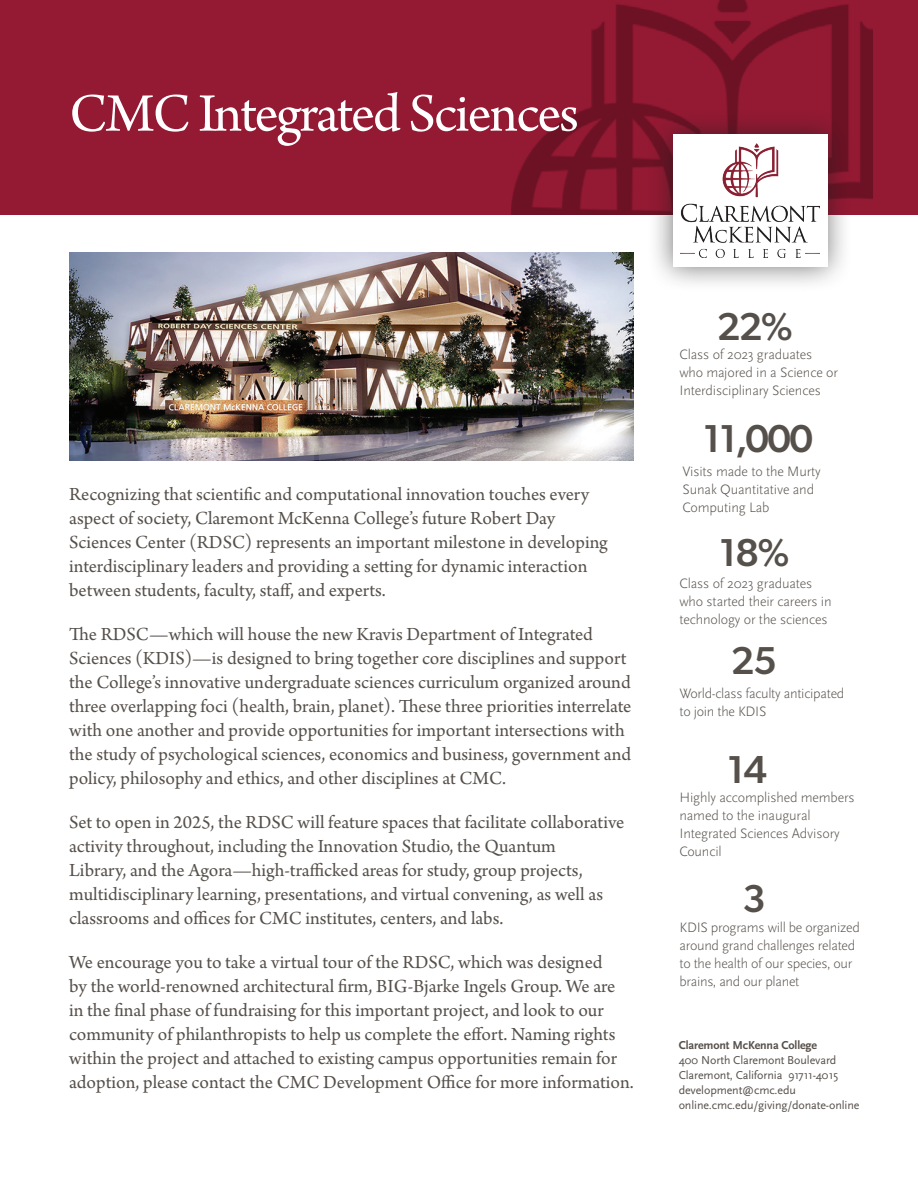
<style>
.page{position:relative;width:918px;height:1188px;background:#fff}
.page>*{position:absolute;margin:0;border:0;box-sizing:border-box;transform-origin:0 0}
.t1{font:57px "Arno Pro";letter-spacing:-.035em;color:#fff}
.t2{font:500 39px "Gibson";letter-spacing:-.04em;color:#56504b}
.t3{font:19.5px/24px "Arno Pro";color:#56504b}
.t4{font:300 14.25px/18px "Scala Sans Pro";letter-spacing:-.01em;color:#56504b}
.t5{font:12px/15px "Scala Sans Pro";letter-spacing:-.01em;color:#56504b}
.t6{font:700 12px "Scala Sans Pro";letter-spacing:-.01em;color:#56504b}
</style>
<div class="page">
<img style="left:69px;top:252px;width:565px;height:209px">
<div style="left:0;top:0;width:918px;height:215px;background:#941933"></div>
<img style="left:512px;top:0;width:360px;height:215px">
<div style="left:647px;top:109px;width:206px;height:183px;background:#201d1e;opacity:.6"></div>
<div style="left:673px;top:135px;width:155px;height:132px;background:#fff"></div>
<img style="left:681px;top:144px;width:138px;height:114px">
<h1 class="t1" style="left:69px;top:81px;width:511px">CMC Integrated Sciences</h1>
<p class="t3" style="left:69px;top:483px;width:540px">Recognizing that scientific and computational innovation touches every aspect of society, Claremont McKenna College’s future Robert Day Sciences Center (RDSC) represents an important milestone in developing interdisciplinary leaders and providing a setting for dynamic interaction between students, faculty, staff, and experts.</p>
<p class="t3" style="left:69px;top:623px;width:564px">The RDSC—which will house the new Kravis Department of Integrated Sciences (KDIS)—is designed to bring together core disciplines and support the College’s innovative undergraduate sciences curriculum organized around three overlapping foci (health, brain, planet). These three priorities interrelate with one another and provide opportunities for important intersections with the study of psychological sciences, economics and business, government and policy, philosophy and ethics, and other disciplines at CMC.</p>
<p class="t3" style="left:69px;top:811px;width:557px">Set to open in 2025, the RDSC will feature spaces that facilitate collaborative activity throughout, including the Innovation Studio, the Quantum<br>Library, and the Agora—high-trafficked areas for study, group projects, multidisciplinary learning, presentations, and virtual convening, as well as classrooms and offices for CMC institutes, centers, and labs.</p>
<p class="t3" style="left:69px;top:952px;width:566px">We encourage you to take a virtual tour of the RDSC, which was designed<br>by the world-renowned architectural firm, BIG-Bjarke Ingels Group. We are in the final phase of fundraising for this important project, and look to our community of philanthropists to help us complete the effort. Naming rights within the project and attached to existing campus opportunities remain for adoption, please contact the CMC Development Office for more information.</p>
<h2 class="t2" style="left:717px;top:303px;width:78px">22%</h2>
<p class="t4" style="left:679px;top:346px;width:160px">Class of 2023 graduates who majored in a Science or<br>Interdisciplinary Sciences</p>
<h2 class="t2" style="left:703px;top:415px;width:111px">11,000</h2>
<p class="t4" style="left:683px;top:463px;width:140px">Visits made to the Murty<br>Sunak Quantitative and<br>Computing Lab</p>
<h2 class="t2" style="left:719px;top:529px;width:72px">18%</h2>
<p class="t4" style="left:679px;top:574px;width:154px">Class of 2023 graduates who started their careers in technology or the sciences</p>
<h2 class="t2" style="left:731px;top:637px;width:47px">25</h2>
<p class="t4" style="left:679px;top:684px;width:166px">World-class faculty anticipated to join the KDIS</p>
<h2 class="t2" style="left:727px;top:747px;width:41px">14</h2>
<p class="t4" style="left:679px;top:789px;width:177px">Highly accomplished members named to the inaugural<br>Integrated Sciences Advisory<br>Council</p>
<h2 class="t2" style="left:742px;top:876px;width:25px">3</h2>
<p class="t4" style="left:679px;top:919px;width:182px">KDIS programs will be organized around grand challenges related to the health of our species, our brains, and our planet</p>
<p class="t6" style="left:679px;top:1038px;width:140px">Claremont McKenna College</p>
<p class="t5" style="left:679px;top:1052px;width:182px">400 North Claremont Boulevard<br>Claremont, California 91711-4015 development@cmc.edu online.cmc.edu/giving/donate-online</p>
</div>
